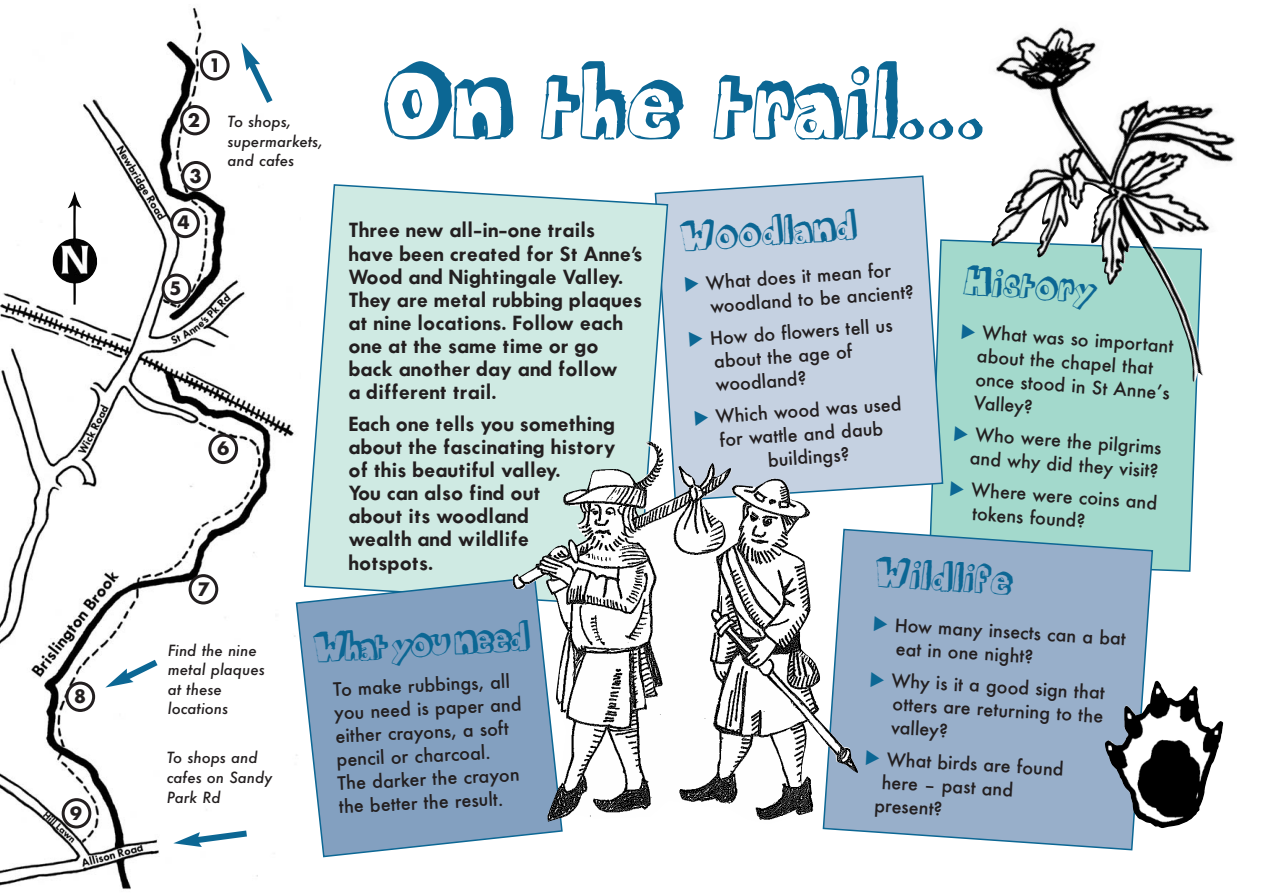
<style>
.page{position:relative;width:1263px;height:893px;background:#fff}
.page>*{position:absolute;margin:0;border:0;box-sizing:border-box;transform-origin:0 0}
.t1{font:108px "Mathematics Boredom";color:#0c6794}
.t2{font:42px "Mathematics Boredom";color:#0c6794}
.t3{font:500 18px/23.4px "Futura";color:#231f20}
.t4{font:600 18px/23.1px "Futura";color:#231f20}
.t5{font:700 18px "Futura";color:#231f20}
.t6{font:italic 500 15px/19.5px "Futura";color:#231f20}
</style>
<div class="page">
<div style="left:930px;top:239px;width:268px;height:333px;background:#a3d9cc"></div>
<img style="left:0;top:7px;width:295px;height:883px">
<svg style="left:200px;top:50px;width:30px;height:31px"></svg>
<svg style="left:180px;top:105px;width:30px;height:30px"></svg>
<svg style="left:181px;top:161px;width:30px;height:30px"></svg>
<svg style="left:170px;top:208px;width:30px;height:30px"></svg>
<svg style="left:162px;top:274px;width:29px;height:30px"></svg>
<svg style="left:208px;top:434px;width:30px;height:30px"></svg>
<svg style="left:189px;top:574px;width:29px;height:30px"></svg>
<svg style="left:65px;top:682px;width:30px;height:30px"></svg>
<svg style="left:62px;top:798px;width:29px;height:30px"></svg>
<svg style="left:669px;top:175px;width:275px;height:327px;background:#c5d2e1"></svg>
<svg style="left:304px;top:184px;width:365px;height:392px;background:#d0eae4"></svg>
<svg style="left:822px;top:528px;width:332px;height:323px;background:#9cb4cc"></svg>
<img style="left:52px;top:191px;width:46px;height:114px">
<img style="left:1105px;top:680px;width:118px;height:148px">
<svg style="left:241px;top:42px;width:37px;height:68px"></svg>
<svg style="left:173px;top:827px;width:80px;height:20px"></svg>
<svg style="left:105px;top:654px;width:59px;height:33px"></svg>
<svg style="left:295px;top:576px;width:268px;height:282px;background:#92adc8"></svg>
<img style="left:513px;top:442px;width:346px;height:382px">
<img style="left:988px;top:27px;width:247px;height:356px">
<svg style="left:961px;top:324px;width:14px;height:16px"></svg>
<svg style="left:954px;top:426px;width:14px;height:16px"></svg>
<svg style="left:950px;top:481px;width:14px;height:16px"></svg>
<svg style="left:685px;top:276px;width:14px;height:16px"></svg>
<svg style="left:689px;top:331px;width:14px;height:16px"></svg>
<svg style="left:695px;top:410px;width:14px;height:16px"></svg>
<svg style="left:874px;top:616px;width:14px;height:16px"></svg>
<svg style="left:871px;top:672px;width:13px;height:15px"></svg>
<svg style="left:866px;top:750px;width:14px;height:16px"></svg>
<p class="t5" style="left:74px;top:690px;width:13px">8</p>
<p class="t5" style="left:70px;top:807px;width:14px">9</p>
<p class="t5" style="left:211px;top:59px;width:9px">1</p>
<p class="t5" style="left:187px;top:114px;width:14px">2</p>
<p class="t5" style="left:189px;top:170px;width:14px">3</p>
<p class="t6" style="left:227px;top:113px;width:97px">To shops, supermarkets, and cafes</p>
<p class="t1" style="left:384px;top:60px;width:605px">On the trail...</p>
<p class="t5" style="left:177px;top:216px;width:15px">4</p>
<p class="t5" style="left:170px;top:282px;width:13px">5</p>
<p class="t5" style="left:217px;top:442px;width:15px">6</p>
<p class="t5" style="left:197px;top:583px;width:15px">7</p>
<p class="t6" style="left:168px;top:642px;width:99px">Find the nine metal plaques at these locations</p>
<p class="t6" style="left:167px;top:749px;width:107px">To shops and cafes on Sandy<br>Park Rd</p>
<p class="t4" style="left:348px;top:220px;width:295px">Three new all-in-one trails have been created for St Anne’s<br>Wood and Nightingale Valley.<br>They are metal rubbing plaques at nine locations. Follow each one at the same time or go back another day and follow<br>a different trail.</p>
<p class="t4" style="left:348px;top:414px;width:269px">Each one tells you something about the fascinating history of this beautiful valley.<br>You can also find out<br>about its woodland<br>wealth and wildlife hotspots.</p>
<p class="t2" style="left:313px;top:632px;width:218px;rotate:-3deg">What you need</p>
<p class="t3" style="left:332px;top:680px;width:189px;rotate:-3deg">To make rubbings, all you need is paper and either crayons, a soft pencil or charcoal.<br>The darker the crayon the better the result.</p>
<p class="t2" style="left:680px;top:221px;width:178px;rotate:-4deg">Woodland</p>
<p class="t3" style="left:705px;top:273px;width:208px;rotate:-4deg">What does it mean for woodland to be ancient?</p>
<p class="t3" style="left:709px;top:328px;width:185px;rotate:-4deg">How do flowers tell us about the age of woodland?</p>
<p class="t3" style="left:715px;top:406px;width:188px;rotate:-4deg">Which wood was used</p>
<p class="t3" style="left:719px;top:430px;width:165px;rotate:-4deg">for wattle and daub</p>
<p class="t3" style="left:767px;top:450px;width:83px;rotate:-4deg">buildings?</p>
<p class="t2" style="left:965px;top:264px;width:135px;rotate:4deg">History</p>
<p class="t3" style="left:979px;top:322px;width:197px;rotate:4deg">What was so important about the chapel that once stood in St Anne’s<br>Valley?</p>
<p class="t3" style="left:972px;top:424px;width:192px;rotate:4deg">Who were the pilgrims and why did they visit?</p>
<p class="t3" style="left:972px;top:479px;width:188px;rotate:4deg">Where were coins and tokens found?</p>
<p class="t2" style="left:876px;top:557px;width:139px;rotate:3deg">Wildlife</p>
<p class="t3" style="left:895px;top:616px;width:233px;rotate:3deg">How many insects can a bat eat in one night?</p>
<p class="t3" style="left:892px;top:671px;width:215px;text-align:justify;rotate:3deg">Why is it a good sign that otters are returning to the valley?</p>
<p class="t3" style="left:887px;top:749px;width:179px;rotate:3deg">What birds are found</p>
<p class="t3" style="left:882px;top:772px;width:133px;rotate:3deg">here – past and</p>
<p class="t3" style="left:875px;top:795px;width:70px;rotate:3deg">present?</p>
</div>
